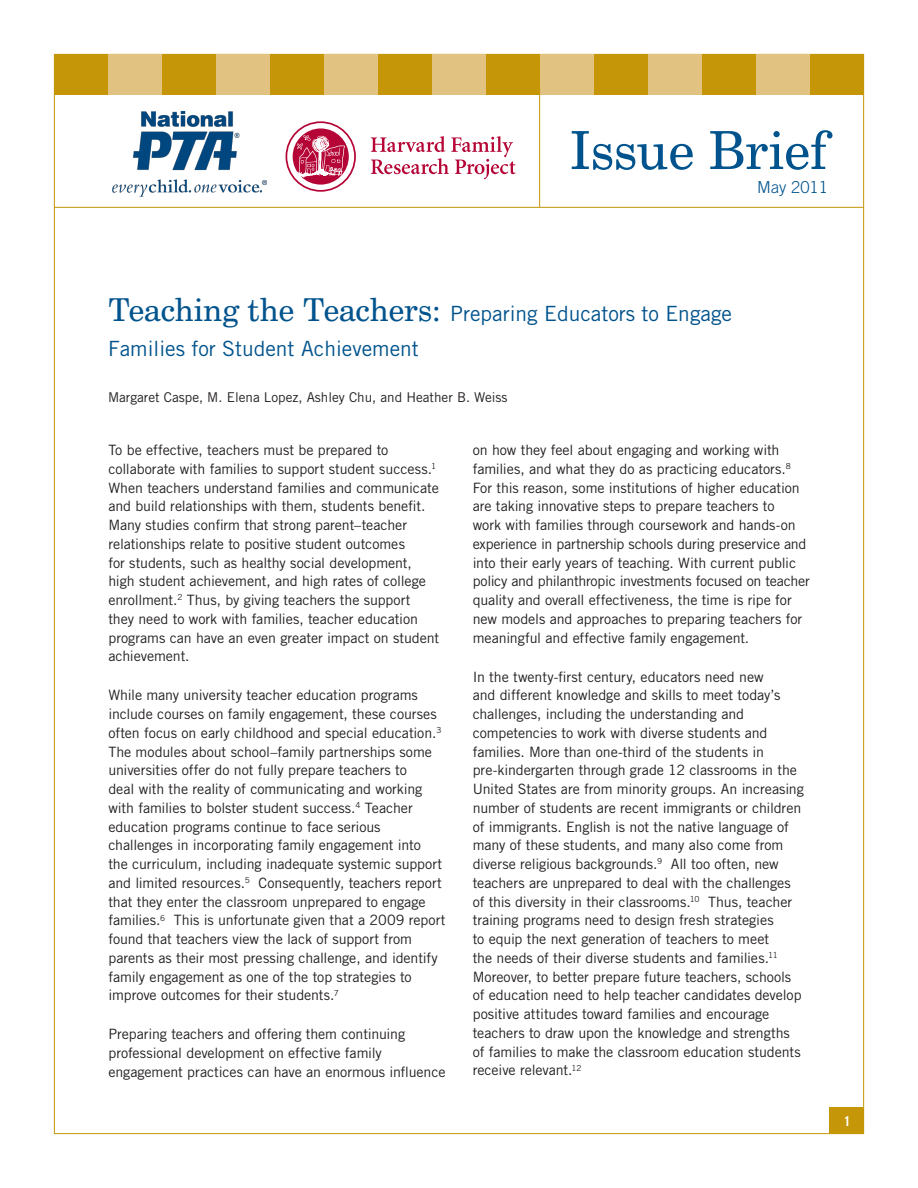
<style>
.page{position:relative;width:918px;height:1188px;background:#fff}
.page>*{position:absolute;margin:0;border:0;box-sizing:border-box;transform-origin:0 0}
.t1{font:52.5px "Century Schoolbook BT";color:#00538d}
.t2{font:21px/34.5px "Trade Gothic";color:#00538d}
.t3{font:300 16.5px "Trade Gothic";color:#00538d}
.body{font:14.25px/18.8px "Trade Gothic";letter-spacing:-.005em;color:#231f20}
.body-2{font:13.5px "Trade Gothic";color:#231f20}
.t4{font:700 13.5px "Trade Gothic";color:#fff}
.s1{font-family:"Century Schoolbook BT";font-size:31.5px}
</style>
<div class="page">
<div style="left:54px;top:54px;width:810px;height:40px;background:#c49608"></div>
<div style="left:108px;top:54px;width:54px;height:40px;background:#e2c280"></div>
<div style="left:216px;top:54px;width:54px;height:40px;background:#e2c280"></div>
<div style="left:324px;top:54px;width:54px;height:40px;background:#e2c280"></div>
<div style="left:432px;top:54px;width:54px;height:40px;background:#e2c280"></div>
<div style="left:540px;top:54px;width:54px;height:40px;background:#e2c280"></div>
<div style="left:648px;top:54px;width:54px;height:40px;background:#e2c280"></div>
<div style="left:756px;top:54px;width:54px;height:40px;background:#e2c280"></div>
<div style="left:830px;top:1107px;width:34px;height:27px;background:#c49608"></div>
<hr style="left:54px;top:207px;width:810px;height:1px;background:#c49608">
<hr style="left:539px;top:87px;width:1px;height:121px;background:#c49608">
<svg style="left:371px;top:136px;width:145px;height:43px"></svg>
<svg style="left:286px;top:121px;width:70px;height:71px"></svg>
<img style="left:112px;top:111px;width:156px;height:85px">
<p class="t1" style="left:570px;top:118px;width:260px">Issue Brief</p>
<p class="t3" style="left:757px;top:177px;width:72px">May 2011</p>
<p class="t2" style="left:108px;top:296px;width:626px"><span class="s1">Teaching the Teachers:</span> Preparing Educators to Engage<br>Families for Student Achievement</p>
<p class="body-2" style="left:108px;top:389px;width:401px">Margaret Caspe, M. Elena Lopez, Ashley Chu, and Heather B. Weiss</p>
<p class="body" style="left:108px;top:440px;width:332px">To be effective, teachers must be prepared to collaborate with families to support student success.<sup>1<br></sup>When teachers understand families and communicate and build relationships with them, students benefit.<br>Many studies confirm that strong parent–teacher relationships relate to positive student outcomes<br>for students, such as healthy social development, high student achievement, and high rates of college enrollment.<sup>2</sup> Thus, by giving teachers the support they need to work with families, teacher education programs can have an even greater impact on student achievement.</p>
<p class="body" style="left:108px;top:686px;width:339px">While many university teacher education programs include courses on family engagement, these courses often focus on early childhood and special education.<sup>3<br></sup>The modules about school–family partnerships some universities offer do not fully prepare teachers to<br>deal with the reality of communicating and working with families to bolster student success.<sup>4</sup> Teacher education programs continue to face serious challenges in incorporating family engagement into<br>the curriculum, including inadequate systemic support and limited resources.<sup>5</sup> Consequently, teachers report that they enter the classroom unprepared to engage families.<sup>6</sup> This is unfortunate given that a 2009 report found that teachers view the lack of support from parents as their most pressing challenge, and identify family engagement as one of the top strategies to improve outcomes for their students.<sup>7</sup></p>
<p class="body" style="left:108px;top:1025px;width:339px">Preparing teachers and offering them continuing professional development on effective family engagement practices can have an enormous influence</p>
<p class="body" style="left:473px;top:440px;width:339px">on how they feel about engaging and working with families, and what they do as practicing educators.<sup>8<br></sup>For this reason, some institutions of higher education are taking innovative steps to prepare teachers to<br>work with families through coursework and hands-on experience in partnership schools during preservice and into their early years of teaching. With current public policy and philanthropic investments focused on teacher quality and overall effectiveness, the time is ripe for new models and approaches to preparing teachers for meaningful and effective family engagement.</p>
<p class="body" style="left:473px;top:667px;width:333px">In the twenty-first century, educators need new<br>and different knowledge and skills to meet today’s challenges, including the understanding and competencies to work with diverse students and families. More than one-third of the students in pre-kindergarten through grade 12 classrooms in the United States are from minority groups. An increasing number of students are recent immigrants or children of immigrants. English is not the native language of many of these students, and many also come from diverse religious backgrounds.<sup>9</sup> All too often, new teachers are unprepared to deal with the challenges of this diversity in their classrooms.<sup>10</sup> Thus, teacher training programs need to design fresh strategies<br>to equip the next generation of teachers to meet<br>the needs of their diverse students and families.<sup>11<br></sup>Moreover, to better prepare future teachers, schools of education need to help teacher candidates develop positive attitudes toward families and encourage teachers to draw upon the knowledge and strengths of families to make the classroom education students receive relevant.<sup>12</sup></p>
<p class="t4" style="left:843px;top:1113px;width:9px">1</p>
</div>
